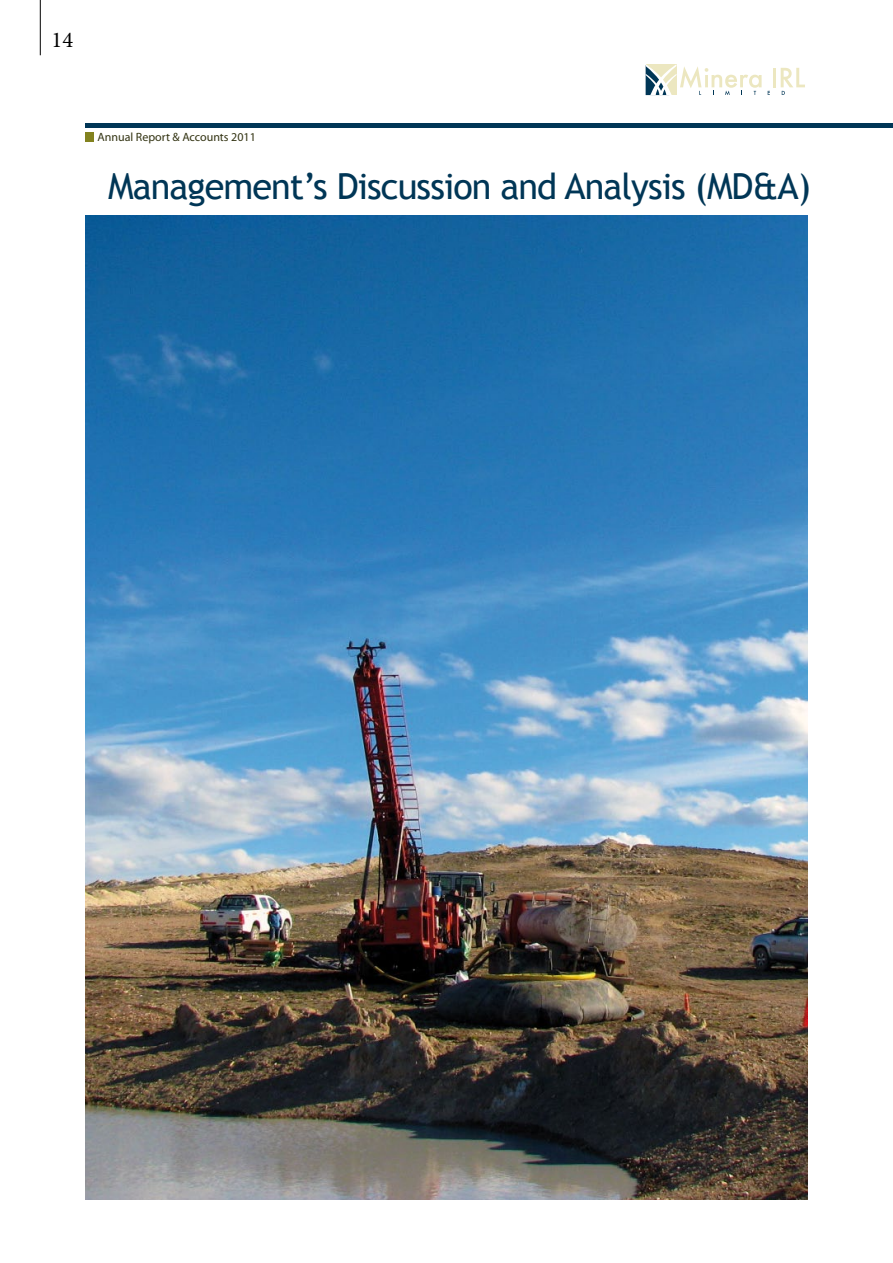
<style>
.page{position:relative;width:893px;height:1263px;background:#fff}
.page>*{position:absolute;margin:0;border:0;box-sizing:border-box;transform-origin:0 0}
.t1{font:36px "Trebuchet MS";letter-spacing:-.025em;color:#003656}
.t2{font:22.5px "Minion Pro";color:#000}
.t3{font:12px "Myriad Pro";color:#333413}
</style>
<div class="page">
<div style="left:85px;top:123px;width:808px;height:5px;background:#003656"></div>
<div style="left:85px;top:133px;width:9px;height:9px;background:#82821f"></div>
<hr style="left:40px;top:0;width:1px;height:55px;background:#000">
<hr style="left:773px;top:68px;width:3px;height:19px;background:#ece7c0">
<svg style="left:646px;top:64px;width:116px;height:31px"></svg>
<svg style="left:781px;top:68px;width:24px;height:27px"></svg>
<img style="left:85px;top:215px;width:723px;height:984px">
<p class="t2" style="left:52px;top:25px;width:23px">14</p>
<p class="t3" style="left:97px;top:129px;width:160px">Annual Report &amp; Accounts 2011</p>
<p class="t1" style="left:108px;top:165px;width:704px">Management’s Discussion and Analysis (MD&amp;A)</p>
</div>
